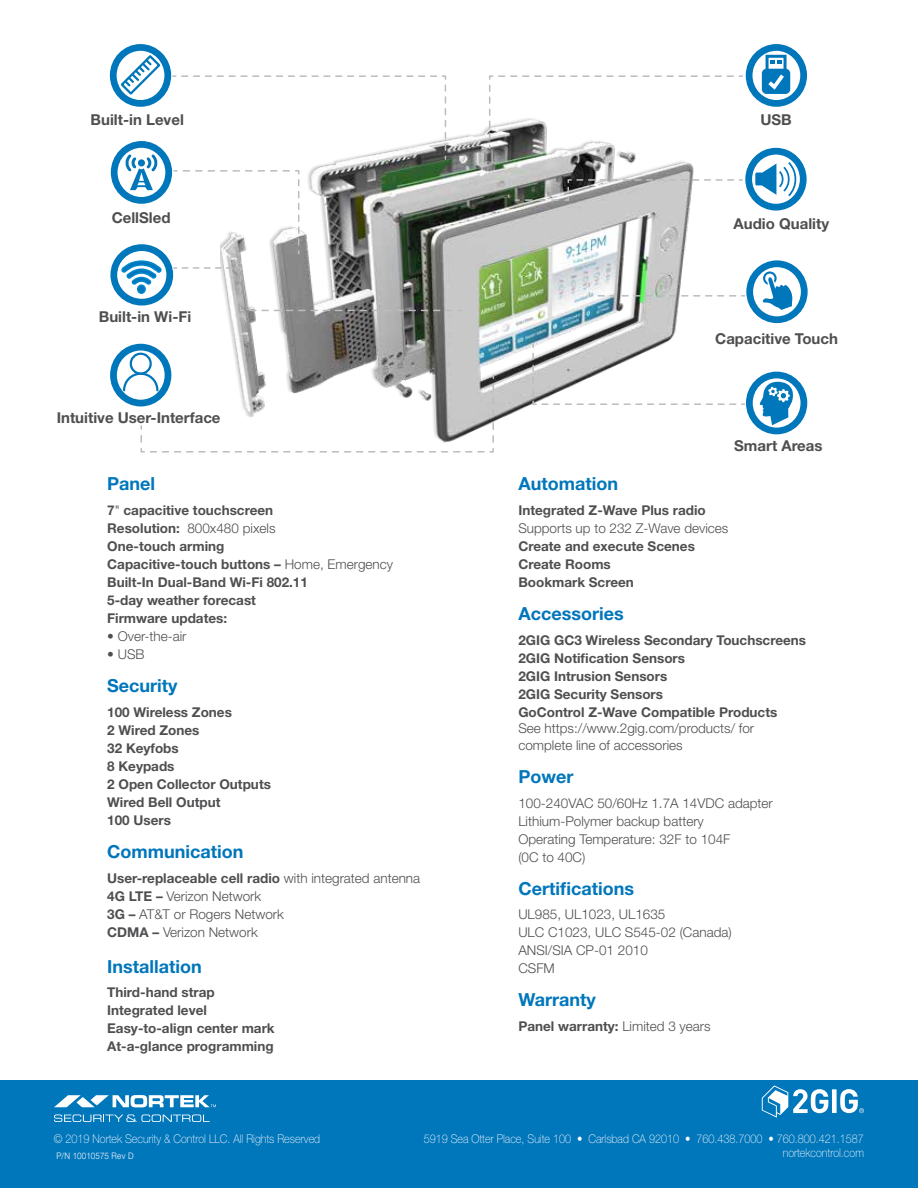
<style>
.page{position:relative;width:918px;height:1188px;background:#fff}
.page>*{position:absolute;margin:0;border:0;box-sizing:border-box;transform-origin:0 0}
.t1{font:700 18px "Helvetica Neue LT Pro";color:#0076bb}
.t2{font:700 15px "Helvetica Neue LT Pro";color:#4f4f51}
.t3{font:700 13.5px/18px "Helvetica Neue LT Pro";color:#4f4f51}
.t4{font:300 13.5px/18px "Helvetica Neue LT Pro";color:#4f4f51}
.t5{font:300 13.5px/16.5px "Helvetica Neue LT Std";color:#4f4f51}
.t6{font:100 12px/14.4px "Helvetica Neue LT Pro";color:#fff;text-align:right;scale:.9 1}
.t7{font:300 9px "Helvetica Neue LT Pro";letter-spacing:.005em;color:#fff;scale:.9 1}
.s1{font-family:"Helvetica Neue LT Std";font-weight:300}
.s2{font-weight:300}
.s3{font-family:"Helvetica Neue LT Std"}
.s4{font-weight:700}
</style>
<div class="page">
<img style="left:220px;top:126px;width:474px;height:296px">
<div style="left:0;top:1080px;width:918px;height:108px;background:#0076bb"></div>
<svg style="left:54px;top:1115px;width:156px;height:7px"></svg>
<svg style="left:54px;top:1095px;width:162px;height:12px"></svg>
<div style="left:832px;top:1089px;width:5px;height:24px;background:#fff"></div>
<svg style="left:762px;top:1085px;width:66px;height:33px"></svg>
<svg style="left:840px;top:1089px;width:24px;height:24px"></svg>
<div style="left:110px;top:344px;width:61px;height:62px;border:7px solid #0076bb;border-radius:50%"></div>
<div style="left:130px;top:353px;width:22px;height:22px;border:2px solid #0076bb;border-radius:50%"></div>
<div style="left:111px;top:141px;width:61px;height:63px;border:7px solid #0076bb;border-radius:50%"></div>
<svg style="left:126px;top:152px;width:31px;height:38px"></svg>
<div style="left:110px;top:44px;width:61px;height:63px;border:7px solid #0076bb;border-radius:50%"></div>
<svg style="left:119px;top:53px;width:43px;height:44px"></svg>
<div style="left:746px;top:260px;width:62px;height:63px;border:7px solid #0076bb;border-radius:50%"></div>
<svg style="left:763px;top:271px;width:30px;height:39px"></svg>
<div style="left:746px;top:44px;width:61px;height:63px;border:7px solid #0076bb;border-radius:50%"></div>
<div style="left:762px;top:69px;width:28px;height:25px;background:#0076bb;border-radius:5px"></div>
<div style="left:766px;top:55px;width:21px;height:18px;border:3px solid #0076bb"></div>
<svg style="left:771px;top:60px;width:10px;height:4px"></svg>
<svg style="left:766px;top:70px;width:21px;height:20px"></svg>
<div style="left:745px;top:148px;width:62px;height:63px;border:7px solid #0076bb;border-radius:50%"></div>
<svg style="left:755px;top:160px;width:43px;height:38px"></svg>
<svg style="left:488px;top:75px;width:255px;height:75px"></svg>
<svg style="left:171px;top:75px;width:276px;height:86px"></svg>
<svg style="left:172px;top:169px;width:128px;height:86px"></svg>
<svg style="left:588px;top:282px;width:157px;height:15px"></svg>
<svg style="left:122px;top:371px;width:373px;height:82px"></svg>
<svg style="left:514px;top:178px;width:229px;height:24px"></svg>
<svg style="left:172px;top:266px;width:291px;height:46px"></svg>
<div style="left:746px;top:372px;width:61px;height:62px;border:7px solid #0076bb;border-radius:50%"></div>
<svg style="left:532px;top:343px;width:214px;height:63px"></svg>
<div style="left:110px;top:244px;width:63px;height:62px;border:7px solid #0076bb;border-radius:50%"></div>
<div style="left:138px;top:285px;width:7px;height:8px;background:#0076bb;border-radius:50%"></div>
<div style="left:137px;top:284px;width:9px;height:10px;border:2px solid #0087cf;border-radius:50%"></div>
<svg style="left:119px;top:260px;width:43px;height:27px"></svg>
<svg style="left:758px;top:382px;width:36px;height:43px"></svg>
<p class="t2" style="left:91px;top:110px;width:95px">Built-in Level</p>
<p class="t2" style="left:760px;top:110px;width:33px">USB</p>
<p class="t2" style="left:112px;top:208px;width:60px">CellSled</p>
<p class="t2" style="left:99px;top:307px;width:94px">Built-in Wi-Fi</p>
<p class="t2" style="left:57px;top:408px;width:165px">Intuitive User-Interface</p>
<h1 class="t1" style="left:107px;top:472px;width:49px">Panel</h1>
<p class="t3" style="left:107px;top:501px;width:287px">7<span class="s1">"</span> capacitive touchscreen<br>Resolution: <span class="s2">800x480 pixels<br></span>One-touch arming<br>Capacitive-touch buttons – <span class="s2">Home, Emergency<br></span>Built-In Dual-Band Wi-Fi 802.11<br>5-day weather forecast<br>Firmware updates:</p>
<p class="t4" style="left:107px;top:627px;width:81px"><span class="s3">•</span> Over-the-air</p>
<p class="t4" style="left:107px;top:645px;width:39px"><span class="s3">•</span> USB</p>
<h1 class="t1" style="left:107px;top:674px;width:72px">Security</h1>
<p class="t3" style="left:107px;top:703px;width:165px">100 Wireless Zones<br>2 Wired Zones<br>32 Keyfobs<br>8 Keypads<br>2 Open Collector Outputs<br>Wired Bell Output<br>100 Users</p>
<h1 class="t1" style="left:107px;top:840px;width:138px">Communication</h1>
<p class="t4" style="left:107px;top:868px;width:314px"><span class="s4">User-replaceable cell radio</span> with integrated antenna<br><span class="s4">4G LTE –</span> Verizon Network<br><span class="s4">3G –</span> AT&amp;T or Rogers Network<br><span class="s4">CDMA –</span> Verizon Network</p>
<h1 class="t1" style="left:107px;top:955px;width:96px">Installation</h1>
<p class="t3" style="left:107px;top:983px;width:169px">Third-hand strap<br>Integrated level<br>Easy-to-align center mark<br>At-a-glance programming</p>
<p class="t2" style="left:734px;top:215px;width:97px">Audio Quality</p>
<p class="t2" style="left:715px;top:330px;width:124px">Capacitive Touch</p>
<p class="t2" style="left:734px;top:436px;width:90px">Smart Areas</p>
<h1 class="t1" style="left:518px;top:472px;width:101px">Automation</h1>
<p class="t3" style="left:518px;top:501px;width:189px">Integrated Z-Wave Plus radio</p>
<p class="t4" style="left:518px;top:519px;width:212px">Supports up to 232 Z-Wave devices</p>
<p class="t3" style="left:518px;top:537px;width:178px">Create and execute Scenes<br>Create Rooms<br>Bookmark Screen</p>
<h1 class="t1" style="left:518px;top:602px;width:107px">Accessories</h1>
<p class="t3" style="left:518px;top:631px;width:289px">2GIG GC3 Wireless Secondary Touchscreens<br>2GIG Notification Sensors<br>2GIG Intrusion Sensors<br>2GIG Security Sensors<br>GoControl Z-Wave Compatible Products</p>
<p class="t5" style="left:518px;top:720px;width:237px">See https://www.2gig.com/products/ for complete line of accessories</p>
<h1 class="t1" style="left:518px;top:765px;width:56px">Power</h1>
<p class="t4" style="left:518px;top:793px;width:256px">100-240VAC 50/60Hz 1.7A 14VDC adapter<br>Lithium-Polymer backup battery<br>Operating Temperature: 32F to 104F<br>(0C to 40C)</p>
<h1 class="t1" style="left:518px;top:877px;width:117px">Certifications</h1>
<p class="t4" style="left:518px;top:905px;width:215px">UL985, UL1023, UL1635<br>ULC C1023, ULC S545-02 (Canada)<br>ANSI/SIA CP-01 2010<br>CSFM</p>
<h1 class="t1" style="left:518px;top:988px;width:79px">Warranty</h1>
<p class="t3" style="left:518px;top:1017px;width:194px">Panel warranty: <span class="s2">Limited 3 years</span></p>
<p class="t6" style="left:54px;top:1132px;width:297px">© 2019 Nortek Security &amp; Control LLC. All Rights Reserved</p>
<p class="t6" style="left:424px;top:1131px;width:491px">5919 Sea Otter Place, Suite 100 • Carlsbad CA 92010 • 760.438.7000 • 760.800.421.1587 nortekcontrol.com</p>
<p class="t7" style="left:57px;top:1150px;width:87px">P/N 10010575 Rev D</p>
</div>
